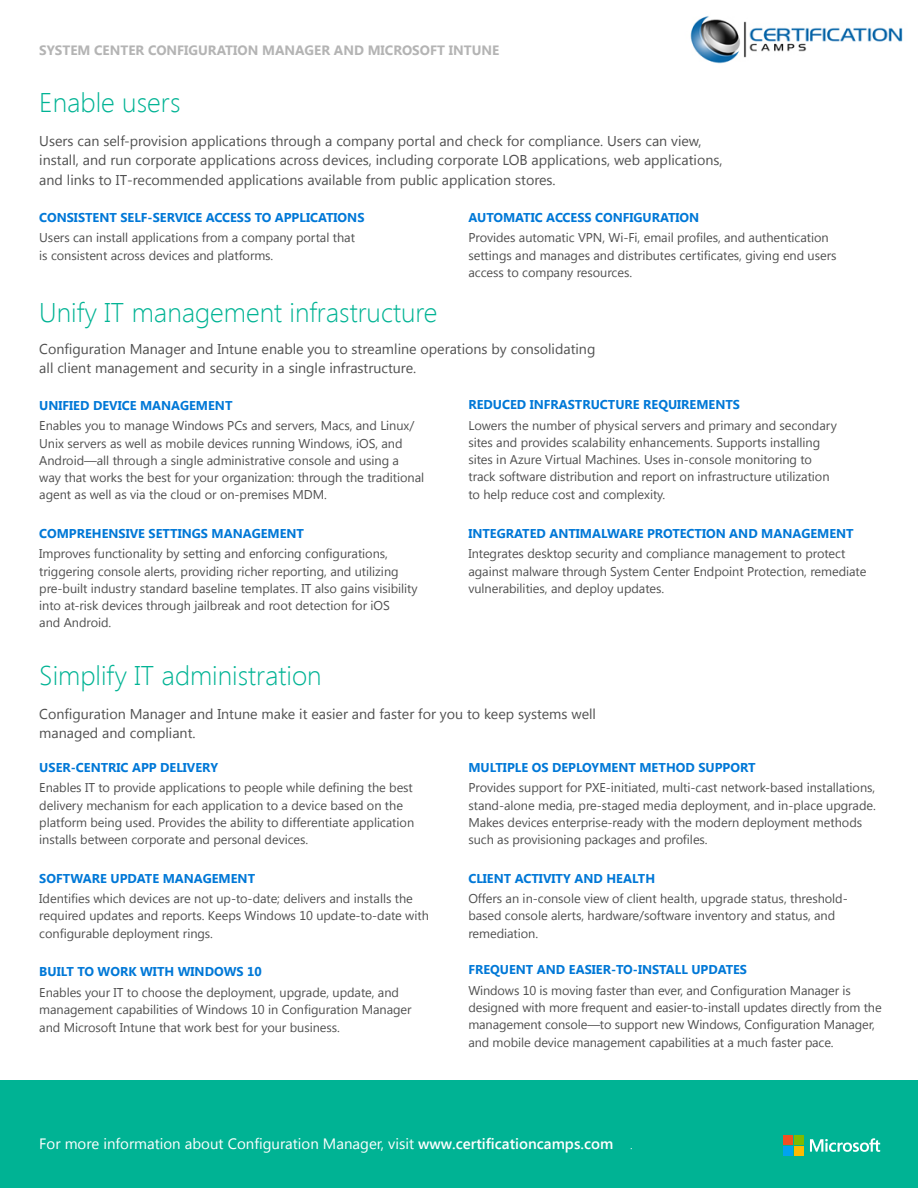
<style>
.page{position:relative;width:918px;height:1188px;background:#fff}
.page>*{position:absolute;margin:0;border:0;box-sizing:border-box;transform-origin:0 0}
.t1{font:300 27px "Segoe UI";color:#00b394}
.t2{font:15px "Segoe UI";color:#fff}
.t3{font:14.25px/19.5px "Segoe UI";color:#505050}
.t4{font:700 13.5px "Segoe UI";color:#b4b4b4}
.t5{font:12.75px/17.2px "Segoe UI";letter-spacing:-.005em;color:#505050}
.t6{font:700 12.75px "Segoe UI";color:#0078d7}
.s1{font-weight:600}
.s2{font-weight:300}
</style>
<div class="page">
<div style="left:0;top:1081px;width:918px;height:107px;background:#00b394"></div>
<svg style="left:810px;top:1138px;width:70px;height:14px"></svg>
<div style="left:783px;top:1135px;width:10px;height:10px;background:#f24f21"></div>
<div style="left:794px;top:1135px;width:10px;height:10px;background:#80ba00"></div>
<div style="left:783px;top:1146px;width:10px;height:10px;background:#00a3f0"></div>
<div style="left:794px;top:1146px;width:10px;height:10px;background:#ffba00"></div>
<img style="left:690px;top:16px;width:213px;height:48px">
<p class="t4" style="left:39px;top:41px;width:462px">SYSTEM CENTER CONFIGURATION MANAGER AND MICROSOFT INTUNE</p>
<h1 class="t1" style="left:39px;top:84px;width:143px">Enable users</h1>
<p class="t3" style="left:39px;top:130px;width:685px">Users can self-provision applications through a company portal and check for compliance. Users can view, install, and run corporate applications across devices, including corporate LOB applications, web applications, and links to IT-recommended applications available from public application stores.</p>
<p class="t6" style="left:39px;top:208px;width:327px">CONSISTENT SELF-SERVICE ACCESS TO APPLICATIONS</p>
<p class="t5" style="left:39px;top:229px;width:317px">Users can install applications from a company portal that is consistent across devices and platforms.</p>
<h1 class="t1" style="left:39px;top:293px;width:400px">Unify IT management infrastructure</h1>
<p class="t6" style="left:468px;top:208px;width:232px">AUTOMATIC ACCESS CONFIGURATION</p>
<p class="t5" style="left:468px;top:229px;width:370px">Provides automatic VPN, Wi-Fi, email profiles, and authentication settings and manages and distributes certificates, giving end users access to company resources.</p>
<p class="t3" style="left:39px;top:338px;width:558px">Configuration Manager and Intune enable you to streamline operations by consolidating all client management and security in a single infrastructure.</p>
<p class="t6" style="left:39px;top:396px;width:195px">UNIFIED DEVICE MANAGEMENT</p>
<p class="t5" style="left:39px;top:417px;width:386px">Enables you to manage Windows PCs and servers, Macs, and Linux/ Unix servers as well as mobile devices running Windows, iOS, and Android—all through a single administrative console and using a<br>way that works the best for your organization: through the traditional agent as well as via the cloud or on-premises MDM.</p>
<p class="t6" style="left:39px;top:524px;width:266px">COMPREHENSIVE SETTINGS MANAGEMENT</p>
<p class="t5" style="left:39px;top:545px;width:380px">Improves functionality by setting and enforcing configurations, triggering console alerts, providing richer reporting, and utilizing pre-built industry standard baseline templates. IT also gains visibility into at-risk devices through jailbreak and root detection for iOS<br>and Android.</p>
<h1 class="t1" style="left:39px;top:657px;width:284px">Simplify IT administration</h1>
<p class="t6" style="left:468px;top:396px;width:273px">REDUCED INFRASTRUCTURE REQUIREMENTS</p>
<p class="t5" style="left:468px;top:416px;width:370px">Lowers the number of physical servers and primary and secondary sites and provides scalability enhancements. Supports installing sites in Azure Virtual Machines. Uses in-console monitoring to track software distribution and report on infrastructure utilization to help reduce cost and complexity.</p>
<p class="t6" style="left:468px;top:524px;width:387px">INTEGRATED ANTIMALWARE PROTECTION AND MANAGEMENT</p>
<p class="t5" style="left:468px;top:545px;width:399px">Integrates desktop security and compliance management to protect against malware through System Center Endpoint Protection, remediate vulnerabilities, and deploy updates.</p>
<p class="t3" style="left:39px;top:703px;width:558px">Configuration Manager and Intune make it easier and faster for you to keep systems well managed and compliant.</p>
<p class="t6" style="left:39px;top:758px;width:180px">USER-CENTRIC APP DELIVERY</p>
<p class="t5" style="left:39px;top:779px;width:376px">Enables IT to provide applications to people while defining the best delivery mechanism for each application to a device based on the platform being used. Provides the ability to differentiate application installs between corporate and personal devices.</p>
<p class="t6" style="left:39px;top:869px;width:217px">SOFTWARE UPDATE MANAGEMENT</p>
<p class="t5" style="left:39px;top:889px;width:391px">Identifies which devices are not up-to-date; delivers and installs the required updates and reports. Keeps Windows 10 update-to-date with configurable deployment rings.</p>
<p class="t6" style="left:39px;top:963px;width:224px">BUILT TO WORK WITH WINDOWS 10</p>
<p class="t5" style="left:39px;top:983px;width:374px;line-height:17.7px">Enables your IT to choose the deployment, upgrade, update, and management capabilities of Windows 10 in Configuration Manager and Microsoft Intune that work best for your business.</p>
<p class="t6" style="left:468px;top:758px;width:289px">MULTIPLE OS DEPLOYMENT METHOD SUPPORT</p>
<p class="t5" style="left:468px;top:779px;width:409px">Provides support for PXE-initiated, multi-cast network-based installations, stand-alone media, pre-staged media deployment, and in-place upgrade.<br>Makes devices enterprise-ready with the modern deployment methods such as provisioning packages and profiles.</p>
<p class="t6" style="left:468px;top:869px;width:188px">CLIENT ACTIVITY AND HEALTH</p>
<p class="t5" style="left:468px;top:889px;width:381px">Offers an in-console view of client health, upgrade status, threshold&shy;based console alerts, hardware/software inventory and status, and remediation.</p>
<p class="t6" style="left:468px;top:961px;width:280px">FREQUENT AND EASIER-TO-INSTALL UPDATES</p>
<p class="t5" style="left:468px;top:981px;width:415px">Windows 10 is moving faster than ever, and Configuration Manager is designed with more frequent and easier-to-install updates directly from the management console—to support new Windows, Configuration Manager, and mobile device management capabilities at a much faster pace.</p>
<p class="t2" style="left:39px;top:1133px;width:595px">For more information about Configuration Manager, visit <span class="s1">www.certificationcamps.com</span> <span class="s2">.</span></p>
</div>
